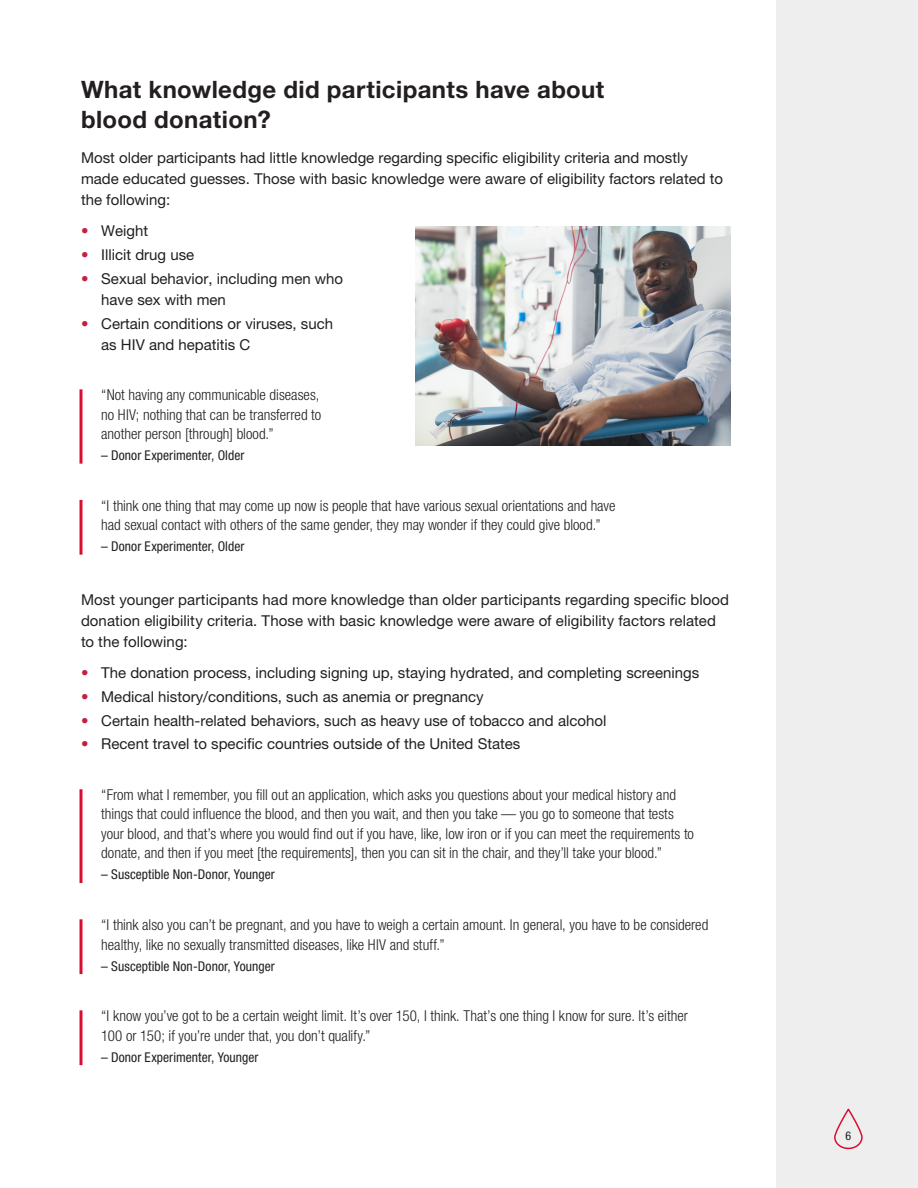
<style>
.page{position:relative;width:918px;height:1188px;background:#fff}
.page>*{position:absolute;margin:0;border:0;box-sizing:border-box;transform-origin:0 0}
.t1{font:700 24px/30px "Helvetica Neue LT Pro";letter-spacing:.015em;color:#231f20}
.t2{font:300 condensed 15px/19.5px "Helvetica Neue LT Pro";color:#231f20}
.t3{font:15px/21px "Helvetica Neue LT Pro";color:#231f20}
.t4{font:condensed 13.5px "Helvetica Neue LT Pro";letter-spacing:.005em;color:#231f20}
.t5{font:condensed 12px "Helvetica Neue LT Pro";color:#231f20}
.s1{color:#c51f3e}
</style>
<div class="page">
<div style="left:776px;top:0;width:142px;height:1188px;background:#eeeeef"></div>
<svg style="left:834px;top:1108px;width:29px;height:42px"></svg>
<hr style="left:80px;top:389px;width:2px;height:75px;background:#d90d32">
<hr style="left:80px;top:500px;width:2px;height:55px;background:#d90d32">
<hr style="left:80px;top:789px;width:2px;height:94px;background:#d90d32">
<hr style="left:80px;top:919px;width:2px;height:55px;background:#d90d32">
<hr style="left:80px;top:1010px;width:2px;height:55px;background:#d90d32">
<img style="left:415px;top:226px;width:315px;height:220px">
<h2 class="t1" style="left:81px;top:74px;width:525px">What knowledge did participants have about blood donation?</h2>
<p class="t3" style="left:81px;top:147px;width:644px">Most older participants had little knowledge regarding specific eligibility criteria and mostly made educated guesses. Those with basic knowledge were aware of eligibility factors related to the following:</p>
<p class="t3" style="left:81px;top:220px;width:69px"><span class="s1">•</span> Weight</p>
<p class="t3" style="left:81px;top:244px;width:115px"><span class="s1">•</span> Illicit drug use</p>
<p class="t3" style="left:101px;top:268px;width:243px;text-indent:-20px"><span class="s1">•</span> Sexual behavior, including men who have sex with men</p>
<p class="t3" style="left:101px;top:313px;width:233px;text-indent:-20px"><span class="s1">•</span> Certain conditions or viruses, such as HIV and hepatitis C</p>
<p class="t2" style="left:101px;top:385px;width:222px">“Not having any communicable diseases, no HIV; nothing that can be transferred to another person [through] blood.”</p>
<p class="t4" style="left:101px;top:448px;width:145px">– Donor Experimenter, Older</p>
<p class="t2" style="left:101px;top:495px;width:516px">“I think one thing that may come up now is people that have various sexual orientations and have had sexual contact with others of the same gender, they may wonder if they could give blood.”</p>
<p class="t4" style="left:101px;top:539px;width:145px">– Donor Experimenter, Older</p>
<p class="t3" style="left:81px;top:589px;width:650px">Most younger participants had more knowledge than older participants regarding specific blood donation eligibility criteria. Those with basic knowledge were aware of eligibility factors related to the following:</p>
<p class="t3" style="left:81px;top:662px;width:620px"><span class="s1">•</span> The donation process, including signing up, staying hydrated, and completing screenings</p>
<p class="t3" style="left:81px;top:686px;width:404px"><span class="s1">•</span> Medical history/conditions, such as anemia or pregnancy</p>
<p class="t3" style="left:81px;top:710px;width:527px"><span class="s1">•</span> Certain health-related behaviors, such as heavy use of tobacco and alcohol</p>
<p class="t3" style="left:81px;top:733px;width:441px"><span class="s1">•</span> Recent travel to specific countries outside of the United States</p>
<p class="t2" style="left:101px;top:785px;width:594px">“From what I remember, you fill out an application, which asks you questions about your medical history and things that could influence the blood, and then you wait, and then you take — you go to someone that tests your blood, and that’s where you would find out if you have, like, low iron or if you can meet the requirements to donate, and then if you meet [the requirements], then you can sit in the chair, and they’ll take your blood.”</p>
<p class="t4" style="left:101px;top:867px;width:175px">– Susceptible Non-Donor, Younger</p>
<p class="t2" style="left:101px;top:915px;width:609px">“I think also you can’t be pregnant, and you have to weigh a certain amount. In general, you have to be considered healthy, like no sexually transmitted diseases, like HIV and stuff.”</p>
<p class="t4" style="left:101px;top:958px;width:175px">– Susceptible Non-Donor, Younger</p>
<p class="t2" style="left:101px;top:1006px;width:588px">“I know you’ve got to be a certain weight limit. It’s over 150, I think. That’s one thing I know for sure. It’s either<br>100 or 150; if you’re under that, you don’t qualify.”</p>
<p class="t4" style="left:101px;top:1049px;width:159px">– Donor Experimenter, Younger</p>
<p class="t5" style="left:846px;top:1128px;width:7px">6</p>
</div>
